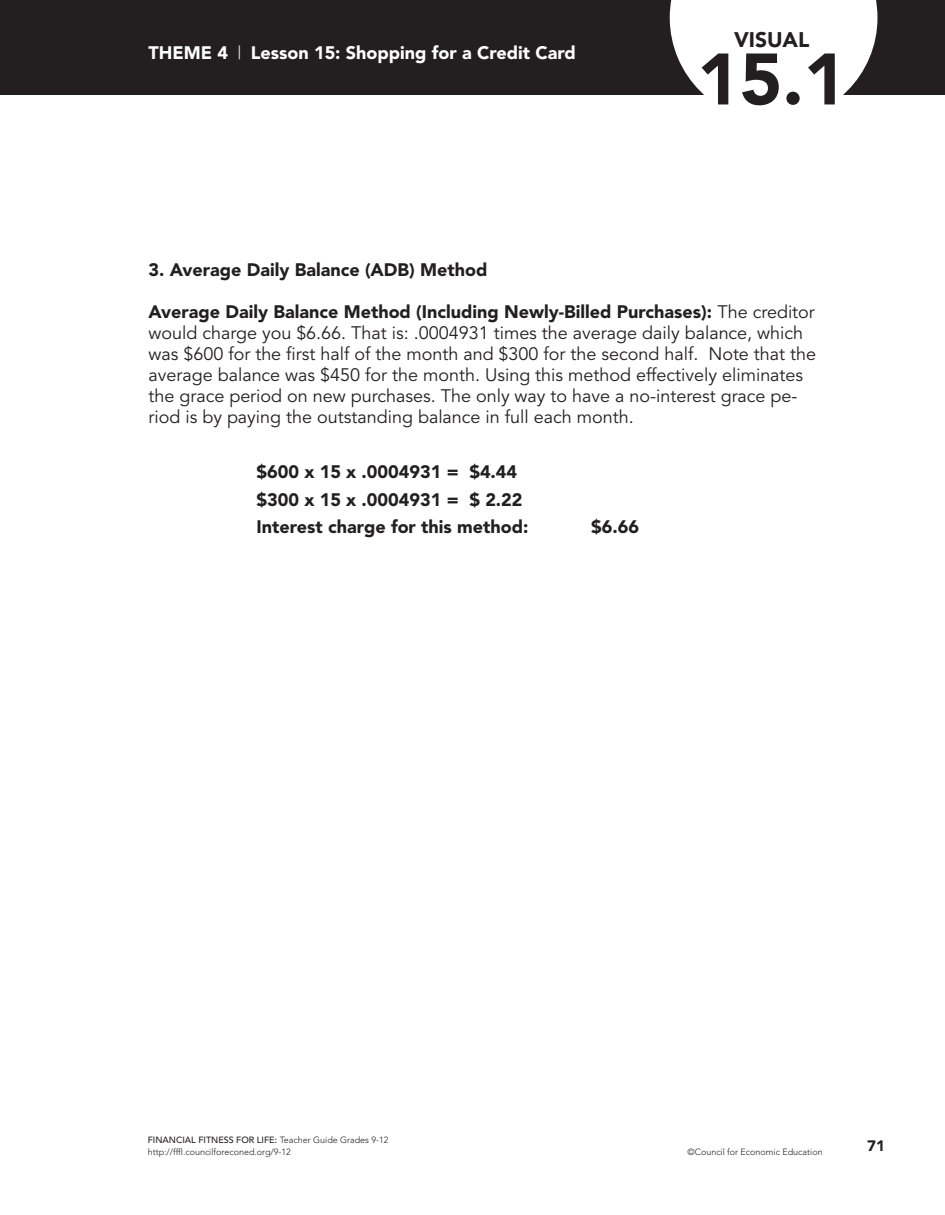
<style>
.page{position:relative;width:945px;height:1215px;background:#fff}
.page>*{position:absolute;margin:0;border:0;box-sizing:border-box;transform-origin:0 0}
.t1{font:900 72px "Avenir";color:#231f20}
.t2{font:900 21px "Avenir";color:#231f20}
.t3{font:18px/21px "Avenir";color:#231f20}
.t4{font:900 18px/27.5px "Avenir";color:#231f20}
.t5{font:900 18px "Avenir";color:#fff}
.t6{font:900 15px "Avenir";color:#231f20}
.t7{font:300 9px/12px "Avenir";color:#231f20}
.s1{font-weight:300}
.s2{font-weight:900}
.s3{font-weight:500}
</style>
<div class="page">
<div style="left:0;top:0;width:14px;height:94px;background:#231f20"></div>
<div style="left:14px;top:0;width:931px;height:94px;background:#231f20"></div>
<svg style="left:670px;top:0;width:208px;height:95px;background:#ecebeb"></svg>
<p class="t5" style="left:148px;top:45px;width:429px">THEME 4 <span class="s1">|</span> Lesson 15: Shopping for a Credit Card</p>
<p class="t2" style="left:734px;top:32px;width:77px">VISUAL</p>
<p class="t1" style="left:697px;top:50px;width:151px">15.1</p>
<p class="t4" style="left:148px;top:257px;width:341px">3. Average Daily Balance (ADB) Method</p>
<p class="t3" style="left:148px;top:303px;width:669px"><span class="s2">Average Daily Balance Method (Including Newly-Billed Purchases):</span> The creditor would charge you $6.66. That is: .0004931 times the average daily balance, which was $600 for the first half of the month and $300 for the second half. Note that the average balance was $450 for the month. Using this method effectively eliminates the grace period on new purchases. The only way to have a no-interest grace pe&shy;riod is by paying the outstanding balance in full each month.</p>
<p class="t4" style="left:256px;top:460px;width:274px">$600 x 15 x .0004931 = $4.44 $300 x 15 x .0004931 = $ 2.22<br>Interest charge for this method:</p>
<p class="t4" style="left:591px;top:515px;width:49px">$6.66</p>
<p class="t7" style="left:148px;top:1135px;width:242px"><span class="s3">FINANCIAL FITNESS FOR LIFE:</span> Teacher Guide Grades 9-12 http://fffl.councilforeconed.org/9-12</p>
<p class="t7" style="left:687px;top:1147px;width:137px">©Council for Economic Education</p>
<p class="t6" style="left:867px;top:1139px;width:19px">71</p>
</div>
